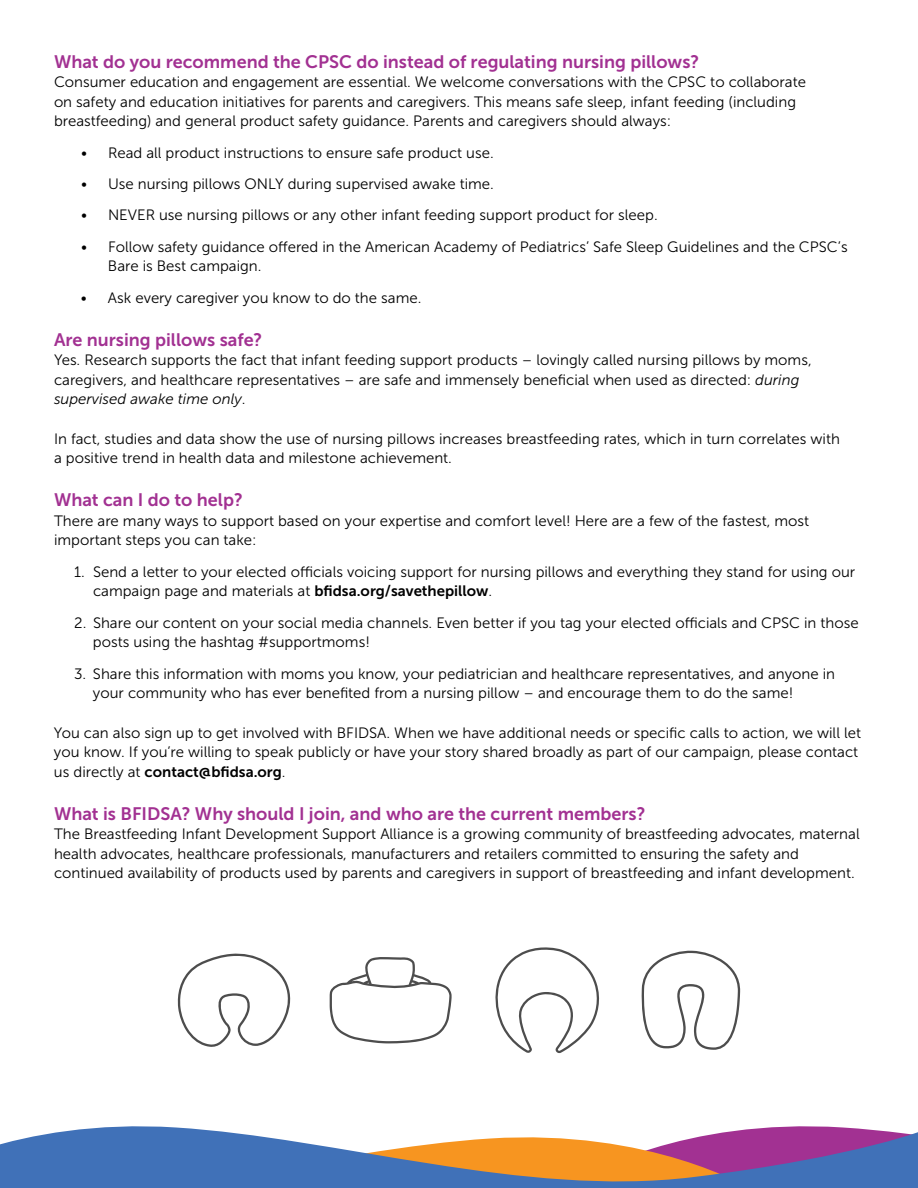
<style>
.page{position:relative;width:918px;height:1188px;background:#fff}
.page>*{position:absolute;margin:0;border:0;box-sizing:border-box;transform-origin:0 0}
.t1{font:18px "Museo Sans 700";color:#a23192}
.t2{font:15px/19.5px "Museo Sans 300";color:#000}
.t3{font:15px "Museo Sans 700";color:#000}
.s1{font-style:italic}
.s2{font-family:"Museo Sans 700"}
.s3{font-family:"Museo Sans 300"}
</style>
<div class="page">
<svg style="left:0;top:1126px;width:918px;height:62px;fill:#4071b8"></svg>
<svg style="left:641px;top:950px;width:100px;height:100px"></svg>
<svg style="left:177px;top:953px;width:114px;height:94px"></svg>
<svg style="left:495px;top:947px;width:104px;height:106px"></svg>
<svg style="left:330px;top:957px;width:122px;height:86px"></svg>
<p class="t1" style="left:54px;top:51px;width:647px">What do you recommend the CPSC do instead of regulating nursing pillows?</p>
<p class="t2" style="left:54px;top:72px;width:754px">Consumer education and engagement are essential. We welcome conversations with the CPSC to collaborate on safety and education initiatives for parents and caregivers. This means safe sleep, infant feeding (including breastfeeding) and general product safety guidance. Parents and caregivers should always:</p>
<p class="t2" style="left:81px;top:143px;width:414px">• Read all product instructions to ensure safe product use.</p>
<p class="t2" style="left:81px;top:174px;width:414px">• Use nursing pillows ONLY during supervised awake time.</p>
<p class="t2" style="left:81px;top:206px;width:578px">• NEVER use nursing pillows or any other infant feeding support product for sleep.</p>
<p class="t2" style="left:108px;top:237px;width:741px;text-indent:-27px">• Follow safety guidance offered in the American Academy of Pediatrics’ Safe Sleep Guidelines and the CPSC’s<br>Bare is Best campaign.</p>
<p class="t2" style="left:81px;top:288px;width:342px">• Ask every caregiver you know to do the same.</p>
<p class="t1" style="left:54px;top:329px;width:210px">Are nursing pillows safe?</p>
<p class="t2" style="left:54px;top:350px;width:759px">Yes. Research supports the fact that infant feeding support products – lovingly called nursing pillows by moms, caregivers, and healthcare representatives – are safe and immensely beneficial when used as directed: <span class="s1">during supervised awake time only</span>.</p>
<p class="t2" style="left:54px;top:429px;width:787px">In fact, studies and data show the use of nursing pillows increases breastfeeding rates, which in turn correlates with a positive trend in health data and milestone achievement.</p>
<p class="t1" style="left:54px;top:490px;width:190px">What can I do to help?</p>
<p class="t2" style="left:54px;top:511px;width:757px">There are many ways to support based on your expertise and comfort level! Here are a few of the fastest, most important steps you can take:</p>
<p class="t2" style="left:93px;top:562px;width:764px;text-indent:-19px">1. Send a letter to your elected officials voicing support for nursing pillows and everything they stand for using our campaign page and materials at <span class="s2">bfidsa.org/savethepillow</span>.</p>
<p class="t2" style="left:93px;top:613px;width:767px;text-indent:-19px">2. Share our content on your social media channels. Even better if you tag your elected officials and CPSC in those posts using the hashtag #supportmoms!</p>
<p class="t2" style="left:93px;top:664px;width:744px;text-indent:-19px">3. Share this information with moms you know, your pediatrician and healthcare representatives, and anyone in your community who has ever benefited from a nursing pillow – and encourage them to do the same!</p>
<p class="t2" style="left:54px;top:723px;width:809px">You can also sign up to get involved with BFIDSA. When we have additional needs or specific calls to action, we will let you know. If you’re willing to speak publicly or have your story shared broadly as part of our campaign, please contact</p>
<p class="t3" style="left:54px;top:763px;width:233px"><span class="s3">us directly at</span> contact@bfidsa.org<span class="s3">.</span></p>
<p class="t1" style="left:54px;top:803px;width:593px">What is BFIDSA? Why should I join, and who are the current members?</p>
<p class="t2" style="left:54px;top:824px;width:807px">The Breastfeeding Infant Development Support Alliance is a growing community of breastfeeding advocates, maternal health advocates, healthcare professionals, manufacturers and retailers committed to ensuring the safety and continued availability of products used by parents and caregivers in support of breastfeeding and infant development.</p>
</div>
